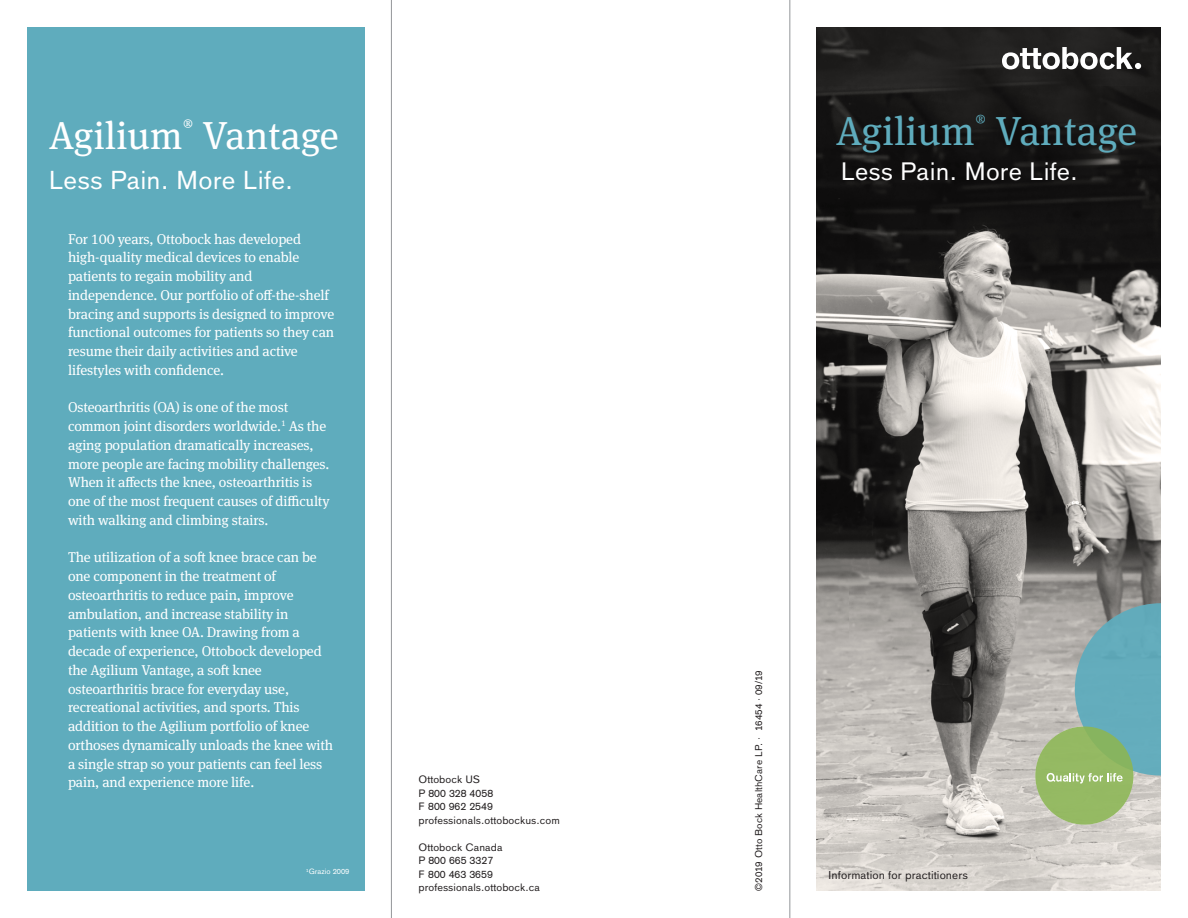
<style>
.page{position:relative;width:1188px;height:918px;background:#fff}
.page>*{position:absolute;margin:0;border:0;box-sizing:border-box;transform-origin:0 0}
.t1{font:40.5px "OBO Serif";color:#5facbd}
.t2{font:39px "OBO Serif";color:#fff}
.t3{font:25.5px "OBO Sans";letter-spacing:.005em;color:#fff}
.t4{font:24.75px "OBO Sans";letter-spacing:.005em;color:#fff}
.t5{font:14.25px/18.8px "OBO Serif";letter-spacing:-.01em;color:#fff}
.t6{font:11.25px "OBO Sans";letter-spacing:.005em;color:#231f20}
.t7{font:10.5px/13.5px "OBO Sans";letter-spacing:.005em;color:#231f20}
.t8{font:9.75px "OBO Sans";letter-spacing:.005em;color:#231f20}
.t9{font:7.5px "OBO Sans";color:#fff}
</style>
<div class="page">
<img style="left:817px;top:27px;width:344px;height:864px">
<div style="left:1035px;top:727px;width:98px;height:98px;background:#95ba63;border-radius:50%"></div>
<svg style="left:1047px;top:603px;width:114px;height:181px"></svg>
<svg style="left:1002px;top:47px;width:139px;height:22px"></svg>
<div style="left:27px;top:27px;width:337px;height:864px;background:#5facbd"></div>
<hr style="left:391px;top:0;width:1px;height:918px;background:#939598">
<hr style="left:790px;top:0;width:1px;height:918px;background:#939598">
<h2 class="t2" style="left:49px;top:113px;width:291px">Agilium<sup>®</sup> Vantage</h2>
<h3 class="t3" style="left:49px;top:166px;width:246px">Less Pain. More Life.</h3>
<p class="t5" style="left:68px;top:229px;width:268px">For 100 years, Ottobock has developed high-quality medical devices to enable patients to regain mobility and independence. Our portfolio of off-the-shelf bracing and supports is designed to improve functional outcomes for patients so they can resume their daily activities and active lifestyles with confidence.</p>
<p class="t5" style="left:68px;top:398px;width:263px">Osteoarthritis (OA) is one of the most common joint disorders worldwide.<sup>1</sup> As the aging population dramatically increases, more people are facing mobility challenges.<br>When it affects the knee, osteoarthritis is one of the most frequent causes of difficulty with walking and climbing stairs.</p>
<p class="t5" style="left:68px;top:548px;width:267px">The utilization of a soft knee brace can be one component in the treatment of osteoarthritis to reduce pain, improve ambulation, and increase stability in patients with knee OA. Drawing from a decade of experience, Ottobock developed the Agilium Vantage, a soft knee osteoarthritis brace for everyday use, recreational activities, and sports. This addition to the Agilium portfolio of knee orthoses dynamically unloads the knee with a single strap so your patients can feel less pain, and experience more life.</p>
<p class="t9" style="left:306px;top:867px;width:45px"><sup>1</sup>Grazio 2009</p>
<p class="t7" style="left:418px;top:773px;width:143px">Ottobock US<br>P 800 328 4058<br>F 800 962 2549 professionals.ottobockus.com</p>
<p class="t7" style="left:418px;top:840px;width:123px">Ottobock Canada<br>P 800 665 3327<br>F 800 463 3659 professionals.ottobock.ca</p>
<h1 class="t1" style="left:836px;top:107px;width:303px">Agilium<sup>®</sup> Vantage</h1>
<h3 class="t4" style="left:841px;top:157px;width:239px">Less Pain. More Life.</h3>
<p class="t8" style="left:753px;top:891px;width:222px;rotate:-90deg">©2019 Otto Bock HealthCare LP. · 16454 · 09/19</p>
<p class="t6" style="left:828px;top:869px;width:141px">Information for practitioners</p>
</div>
